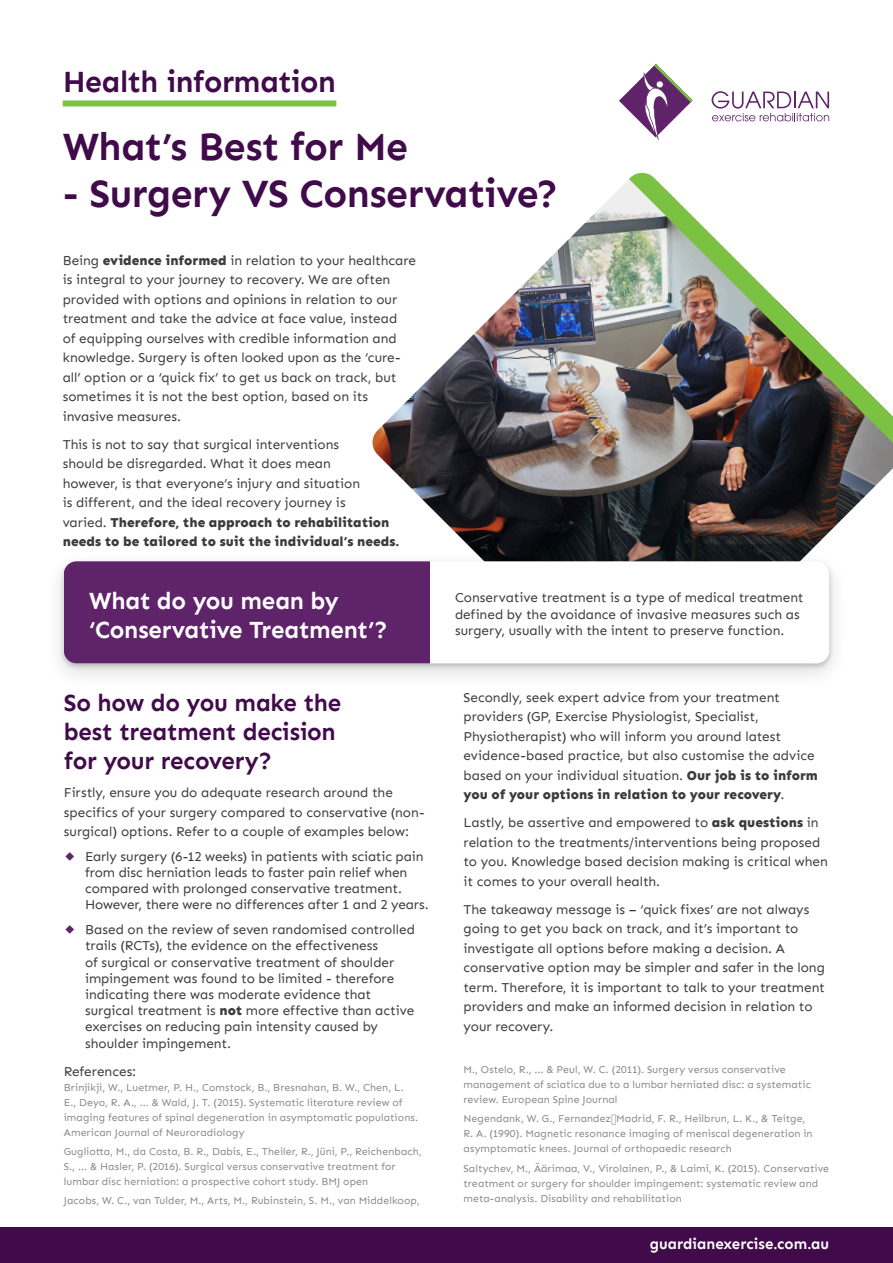
<style>
.page{position:relative;width:893px;height:1263px;background:#fff}
.page>*{position:absolute;margin:0;border:0;box-sizing:border-box;transform-origin:0 0}
.t1{font:700 39px "Sen";letter-spacing:-.015em;color:#410b4b}
.t2{font:700 30px "Sen";letter-spacing:-.02em;color:#410b4b}
.Body_MASTER{font:700 24px/28.8px "Sen";letter-spacing:-.01em;color:#410b4b}
.Body_MASTER-2{font:700 24px/28.8px "Sen";letter-spacing:-.015em;color:#fff}
.t3{font:700 15px "Sen";color:#fff}
.Body_MASTER-3{font:13.5px/19.5px "Sen";color:#3d3a3d}
.References{font:13.5px "Sen";color:#3d3a3d}
.References-2{font:10.5px/15px "Sen";letter-spacing:.01em;color:#89888e}
.s1{font-weight:800}
</style>
<div class="page">
<svg style="left:712px;top:91px;width:117px;height:30px"></svg>
<svg style="left:619px;top:64px;width:74px;height:77px"></svg>
<div style="left:0;top:1227px;width:893px;height:36px;background:#410b4b"></div>
<img style="left:372px;top:354px;width:82px;height:177px">
<div style="left:45px;top:551px;width:803px;height:139px;background:#231f20;opacity:.15"></div>
<div style="left:64px;top:561px;width:765px;height:102px;background:#fff;border-radius:13px"></div>
<div style="left:64px;top:561px;width:365px;height:102px;background:#5e2369"></div>
<div style="left:63px;top:100px;width:273px;height:6px;background:#7bc142"></div>
<img style="left:454px;top:173px;width:439px;height:490px">
<h2 class="t2" style="left:63px;top:65px;width:275px">Health information</h2>
<h1 class="t1" style="left:63px;top:125px;width:347px">What’s Best for Me</h1>
<h1 class="t1" style="left:63px;top:171px;width:497px">- Surgery VS Conservative?</h1>
<p class="Body_MASTER-3" style="left:63px;top:250px;width:355px">Being <span class="s1">evidence informed</span> in relation to your healthcare is integral to your journey to recovery. We are often provided with options and opinions in relation to our treatment and take the advice at face value, instead<br>of equipping ourselves with credible information and knowledge. Surgery is often looked upon as the ‘cure&shy;all’ option or a ‘quick fix’ to get us back on track, but sometimes it is not the best option, based on its invasive measures.</p>
<p class="Body_MASTER-3" style="left:63px;top:434px;width:338px">This is not to say that surgical interventions<br>should be disregarded. What it does mean<br>however, is that everyone’s injury and situation<br>is different, and the ideal recovery journey is<br>varied. <span class="s1">Therefore, the approach to rehabilitation needs to be tailored to suit the individual’s needs.</span></p>
<p class="Body_MASTER-2" style="left:89px;top:587px;width:300px">What do you mean by ‘Conservative Treatment’?</p>
<p class="Body_MASTER-3" style="left:455px;top:589px;width:350px;line-height:16.5px">Conservative treatment is a type of medical treatment defined by the avoidance of invasive measures such as surgery, usually with the intent to preserve function.</p>
<p class="Body_MASTER" style="left:64px;top:689px;width:279px">So how do you make the best treatment decision for your recovery?</p>
<p class="Body_MASTER-3" style="left:64px;top:783px;width:362px">Firstly, ensure you do adequate research around the specifics of your surgery compared to conservative (non&shy;surgical) options. Refer to a couple of examples below:</p>
<p class="Body_MASTER-3" style="left:85px;top:848px;width:345px;line-height:16.2px">Early surgery (6-12 weeks) in patients with sciatic pain from disc herniation leads to faster pain relief when compared with prolonged conservative treatment.<br>However, there were no differences after 1 and 2 years.</p>
<p class="Body_MASTER-3" style="left:85px;top:921px;width:331px;line-height:16.2px">Based on the review of seven randomised controlled trails (RCTs), the evidence on the effectiveness<br>of surgical or conservative treatment of shoulder impingement was found to be limited - therefore indicating there was moderate evidence that surgical treatment is <span class="s1">not</span> more effective than active exercises on reducing pain intensity caused by shoulder impingement.</p>
<p class="References" style="left:64px;top:1063px;width:74px">References:</p>
<p class="References-2" style="left:64px;top:1080px;width:356px">Brinjikji, W., Luetmer, P. H., Comstock, B., Bresnahan, B. W., Chen, L.<br>E., Deyo, R. A., ... &amp; Wald, J. T. (2015). Systematic literature review of imaging features of spinal degeneration in asymptomatic populations.<br>American Journal of Neuroradiology</p>
<p class="References-2" style="left:64px;top:1144px;width:360px">Gugliotta, M., da Costa, B. R., Dabis, E., Theiler, R., Jüni, P., Reichenbach,<br>S., ... &amp; Hasler, P. (2016). Surgical versus conservative treatment for lumbar disc herniation: a prospective cohort study. BMJ open</p>
<p class="References-2" style="left:64px;top:1193px;width:357px">Jacobs, W. C., van Tulder, M., Arts, M., Rubinstein, S. M., van Middelkoop,</p>
<p class="Body_MASTER-3" style="left:463px;top:687px;width:356px">Secondly, seek expert advice from your treatment providers (GP, Exercise Physiologist, Specialist, Physiotherapist) who will inform you around latest evidence-based practice, but also customise the advice based on your individual situation. <span class="s1">Our job is to inform you of your options in relation to your recovery</span>.</p>
<p class="Body_MASTER-3" style="left:463px;top:813px;width:366px">Lastly, be assertive and empowered to <span class="s1">ask questions</span> in relation to the treatments/interventions being proposed to you. Knowledge based decision making is critical when it comes to your overall health.</p>
<p class="Body_MASTER-3" style="left:463px;top:899px;width:363px">The takeaway message is – ‘quick fixes’ are not always going to get you back on track, and it’s important to investigate all options before making a decision. A conservative option may be simpler and safer in the long term. Therefore, it is important to talk to your treatment providers and make an informed decision in relation to your recovery.</p>
<p class="References-2" style="left:463px;top:1062px;width:349px">M., Ostelo, R., ... &amp; Peul, W. C. (2011). Surgery versus conservative management of sciatica due to a lumbar herniated disc: a systematic review. European Spine Journal</p>
<p class="References-2" style="left:463px;top:1111px;width:351px">Negendank, W. G., Fernandez‐Madrid, F. R., Heilbrun, L. K., &amp; Teitge,<br>R. A. (1990). Magnetic resonance imaging of meniscal degeneration in asymptomatic knees. Journal of orthopaedic research</p>
<p class="References-2" style="left:463px;top:1160px;width:367px">Saltychev, M., Äärimaa, V., Virolainen, P., &amp; Laimi, K. (2015). Conservative treatment or surgery for shoulder impingement: systematic review and meta-analysis. Disability and rehabilitation</p>
<p class="t3" style="left:650px;top:1235px;width:181px">guardianexercise.com.au</p>
</div>
